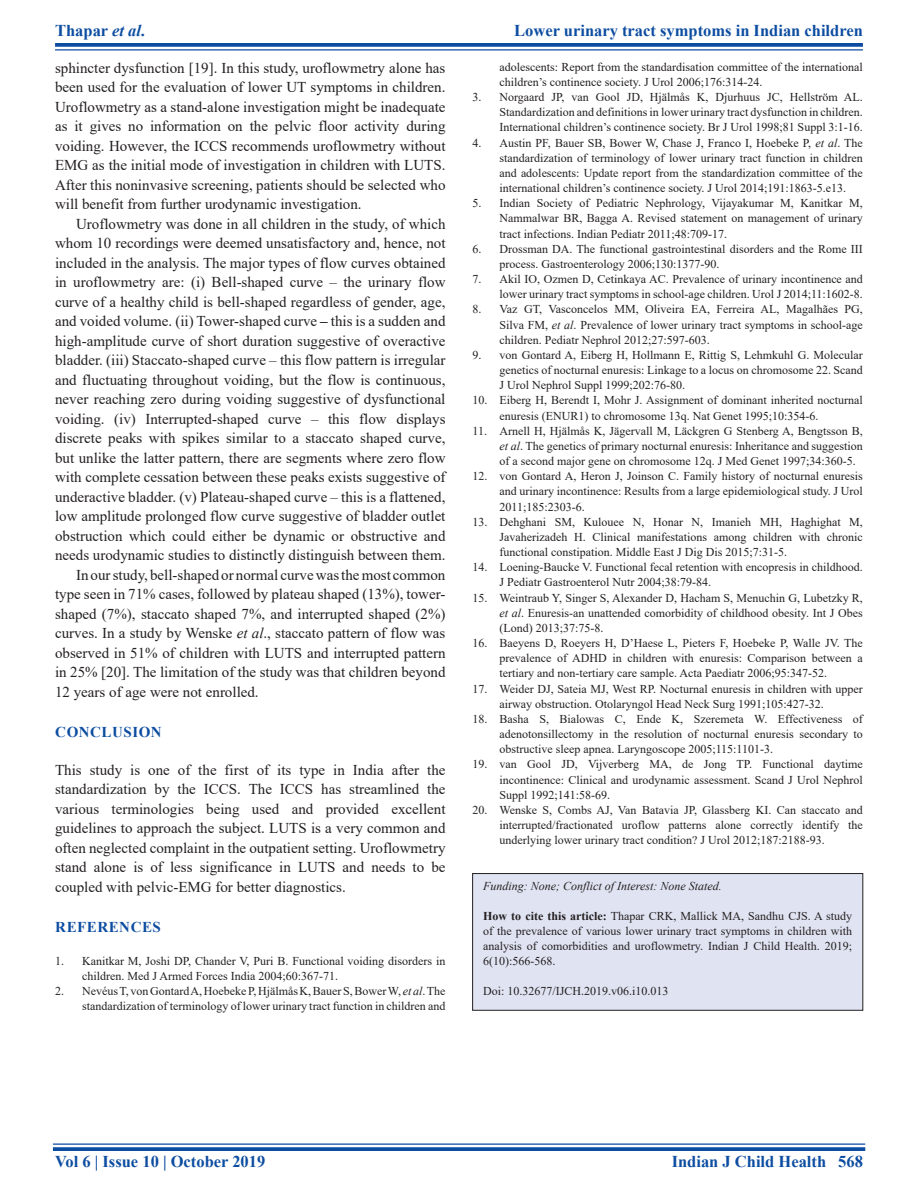
<style>
.page{position:relative;width:918px;height:1188px;background:#fff}
.page>*{position:absolute;margin:0;border:0;box-sizing:border-box;transform-origin:0 0}
.RF{font:700 16.5px "Times New Roman";color:#0d4da1}
.TX{font:15px/19.5px "Times New Roman";color:#231f20;text-align:justify}
.TXFL{font:15px/19.5px "Times New Roman";color:#231f20;text-align:justify}
.t1{font:700 15px "Times New Roman";letter-spacing:.035em;color:#0d4da1}
.REF{font:12px/15.1px "Times New Roman";color:#231f20;text-align:justify}
.SRC{font:12px/15px "Times New Roman";color:#231f20;text-align:justify}
.SRC-2{font:italic 12px "Times New Roman";color:#231f20}
.s1{font-style:italic}
.s2{font-weight:700}
</style>
<div class="page">
<svg style="left:55px;top:43px;width:808px;height:4px;background:#1b57a6"></svg>
<hr style="left:55px;top:49px;width:808px;height:2px;background:#0d4da1">
<hr style="left:53px;top:1143px;width:812px;height:2px;background:#0d4da1">
<svg style="left:53px;top:1147px;width:812px;height:4px;background:#1b57a6"></svg>
<div style="left:473px;top:874px;width:390px;height:136px;background:#e0e4f2"></div>
<div style="left:473px;top:873px;width:390px;height:137px;border:1px solid #231f20"></div>
<h1 class="RF" style="left:55px;top:18px;width:92px">Thapar <span class="s1">et al</span>.</h1>
<h1 class="RF" style="left:514px;top:18px;width:350px">Lower urinary tract symptoms in Indian children</h1>
<p class="TX" style="left:55px;top:58px;width:392px">sphincter dysfunction [19]. In this study, uroflowmetry alone has been used for the evaluation of lower UT symptoms in children.<br>Uroflowmetry as a stand-alone investigation might be inadequate as it gives no information on the pelvic floor activity during voiding. However, the ICCS recommends uroflowmetry without EMG as the initial mode of investigation in children with LUTS.<br>After this noninvasive screening, patients should be selected who will benefit from further urodynamic investigation.</p>
<p class="TX" style="left:55px;top:214px;width:392px;text-indent:21px">Uroflowmetry was done in all children in the study, of which whom 10 recordings were deemed unsatisfactory and, hence, not included in the analysis. The major types of flow curves obtained in uroflowmetry are: (i) Bell-shaped curve – the urinary flow curve of a healthy child is bell-shaped regardless of gender, age, and voided volume. (ii) Tower-shaped curve <span class="s2">–</span> this is a sudden and high-amplitude curve of short duration suggestive of overactive bladder. (iii) Staccato-shaped curve – this flow pattern is irregular and fluctuating throughout voiding, but the flow is continuous, never reaching zero during voiding suggestive of dysfunctional voiding. (iv) Interrupted-shaped curve – this flow displays discrete peaks with spikes similar to a staccato shaped curve, but unlike the latter pattern, there are segments where zero flow with complete cessation between these peaks exists suggestive of underactive bladder. (v) Plateau-shaped curve – this is a flattened, low amplitude prolonged flow curve suggestive of bladder outlet obstruction which could either be dynamic or obstructive and needs urodynamic studies to distinctly distinguish between them.</p>
<p class="TX" style="left:55px;top:565px;width:392px;text-indent:21px">In our study, bell-shaped or normal curve was the most common type seen in 71% cases, followed by plateau shaped (13%), tower&shy;shaped (7%), staccato shaped 7%, and interrupted shaped (2%) curves. In a study by Wenske <span class="s1">et al</span>., staccato pattern of flow was observed in 51% of children with LUTS and interrupted pattern in 25% [20]. The limitation of the study was that children beyond 12 years of age were not enrolled.</p>
<h1 class="t1" style="left:55px;top:722px;width:108px">CONCLUSION</h1>
<p class="TXFL" style="left:55px;top:760px;width:392px">This study is one of the first of its type in India after the standardization by the ICCS. The ICCS has streamlined the various terminologies being used and provided excellent guidelines to approach the subject. LUTS is a very common and often neglected complaint in the outpatient setting. Uroflowmetry stand alone is of less significance in LUTS and needs to be coupled with pelvic-EMG for better diagnostics.</p>
<h1 class="t1" style="left:55px;top:917px;width:107px">REFERENCES</h1>
<p class="REF" style="left:82px;top:954px;width:365px;text-indent:-27px">1. Kanitkar M, Joshi DP, Chander V, Puri B. Functional voiding disorders in children. Med J Armed Forces India 2004;60:367-71.</p>
<p class="REF" style="left:55px;top:984px;width:392px;text-align:right">2. Nevéus T, von Gontard A, Hoebeke P, Hjälmås K, Bauer S, BowerW, <span class="s1">et al</span>. The standardization of terminology of lower urinary tract function in children and</p>
<p class="REF" style="left:500px;top:59px;width:365px">adolescents: Report from the standardisation committee of the international children’s continence society. J Urol 2006;176:314-24.</p>
<p class="REF" style="left:500px;top:89px;width:365px;text-indent:-27px">3. Norgaard JP, van Gool JD, Hjälmås K, Djurhuus JC, Hellström AL.<br>Standardization and definitions in lower urinary tract dysfunction in children.<br>International children’s continence society. Br J Urol 1998;81 Suppl 3:1-16.</p>
<p class="REF" style="left:500px;top:135px;width:365px;text-indent:-27px">4. Austin PF, Bauer SB, Bower W, Chase J, Franco I, Hoebeke P, <span class="s1">et al</span>. The standardization of terminology of lower urinary tract function in children and adolescents: Update report from the standardization committee of the international children’s continence society. J Urol 2014;191:1863-5.e13.</p>
<p class="REF" style="left:500px;top:195px;width:365px;text-indent:-27px">5. Indian Society of Pediatric Nephrology, Vijayakumar M, Kanitkar M, Nammalwar BR, Bagga A. Revised statement on management of urinary tract infections. Indian Pediatr 2011;48:709-17.</p>
<p class="REF" style="left:500px;top:241px;width:365px;text-indent:-27px">6. Drossman DA. The functional gastrointestinal disorders and the Rome III process. Gastroenterology 2006;130:1377-90.</p>
<p class="REF" style="left:472px;top:271px;width:392px;text-align:right">7. Akil IO, Ozmen D, Cetinkaya AC. Prevalence of urinary incontinence and lower urinary tract symptoms in school-age children. Urol J 2014;11:1602-8.</p>
<p class="REF" style="left:500px;top:301px;width:365px;text-indent:-27px">8. Vaz GT, Vasconcelos MM, Oliveira EA, Ferreira AL, Magalhães PG, Silva FM, <span class="s1">et al</span>. Prevalence of lower urinary tract symptoms in school-age children. Pediatr Nephrol 2012;27:597-603.</p>
<p class="REF" style="left:500px;top:347px;width:365px;text-indent:-27px">9. von Gontard A, Eiberg H, Hollmann E, Rittig S, Lehmkuhl G. Molecular genetics of nocturnal enuresis: Linkage to a locus on chromosome 22. Scand J Urol Nephrol Suppl 1999;202:76-80.</p>
<p class="REF" style="left:500px;top:392px;width:365px;text-indent:-27px">10. Eiberg H, Berendt I, Mohr J. Assignment of dominant inherited nocturnal enuresis (ENUR1) to chromosome 13q. Nat Genet 1995;10:354-6.</p>
<p class="REF" style="left:500px;top:423px;width:365px;text-indent:-27px">11. Arnell H, Hjälmås K, Jägervall M, Läckgren G Stenberg A, Bengtsson B, <span class="s1">et al</span>. The genetics of primary nocturnal enuresis: Inheritance and suggestion of a second major gene on chromosome 12q. J Med Genet 1997;34:360-5.</p>
<p class="REF" style="left:500px;top:468px;width:365px;text-indent:-27px">12. von Gontard A, Heron J, Joinson C. Family history of nocturnal enuresis and urinary incontinence: Results from a large epidemiological study. J Urol 2011;185:2303-6.</p>
<p class="REF" style="left:500px;top:514px;width:365px;text-indent:-27px">13. Dehghani SM, Kulouee N, Honar N, Imanieh MH, Haghighat M, Javaherizadeh H. Clinical manifestations among children with chronic functional constipation. Middle East J Dig Dis 2015;7:31-5.</p>
<p class="REF" style="left:500px;top:559px;width:365px;text-indent:-27px">14. Loening-Baucke V. Functional fecal retention with encopresis in childhood.<br>J Pediatr Gastroenterol Nutr 2004;38:79-84.</p>
<p class="REF" style="left:500px;top:590px;width:365px;text-indent:-27px">15. Weintraub Y, Singer S, Alexander D, Hacham S, Menuchin G, Lubetzky R, <span class="s1">et al</span>. Enuresis-an unattended comorbidity of childhood obesity. Int J Obes (Lond) 2013;37:75-8.</p>
<p class="REF" style="left:500px;top:635px;width:365px;text-indent:-27px">16. Baeyens D, Roeyers H, D’Haese L, Pieters F, Hoebeke P, Walle JV. The prevalence of ADHD in children with enuresis: Comparison between a tertiary and non-tertiary care sample. Acta Paediatr 2006;95:347-52.</p>
<p class="REF" style="left:500px;top:681px;width:365px;text-indent:-27px">17. Weider DJ, Sateia MJ, West RP. Nocturnal enuresis in children with upper airway obstruction. Otolaryngol Head Neck Surg 1991;105:427-32.</p>
<p class="REF" style="left:500px;top:711px;width:365px;text-indent:-27px">18. Basha S, Bialowas C, Ende K, Szeremeta W. Effectiveness of adenotonsillectomy in the resolution of nocturnal enuresis secondary to obstructive sleep apnea. Laryngoscope 2005;115:1101-3.</p>
<p class="REF" style="left:500px;top:756px;width:365px;text-indent:-27px">19. van Gool JD, Vijverberg MA, de Jong TP. Functional daytime incontinence: Clinical and urodynamic assessment. Scand J Urol Nephrol Suppl 1992;141:58-69.</p>
<p class="REF" style="left:500px;top:802px;width:365px;text-indent:-27px">20. Wenske S, Combs AJ, Van Batavia JP, Glassberg KI. Can staccato and interrupted/fractionated uroflow patterns alone correctly identify the underlying lower urinary tract condition? J Urol 2012;187:2188-93.</p>
<p class="SRC-2" style="left:483px;top:878px;width:240px">Funding: None; Conflict of Interest: None Stated.</p>
<p class="SRC" style="left:483px;top:908px;width:371px"><span class="s2">How to cite this article:</span> Thapar CRK, Mallick MA, Sandhu CJS. A study of the prevalence of various lower urinary tract symptoms in children with analysis of comorbidities and uroflowmetry. Indian J Child Health. 2019; 6(10):566-568.</p>
<p class="SRC" style="left:483px;top:983px;width:187px">Doi: 10.32677/IJCH.2019.v06.i10.013</p>
<p class="RF" style="left:55px;top:1150px;width:212px">Vol 6 | Issue 10 | October 2019</p>
<p class="RF" style="left:672px;top:1150px;width:193px">Indian J Child Health 568</p>
</div>
